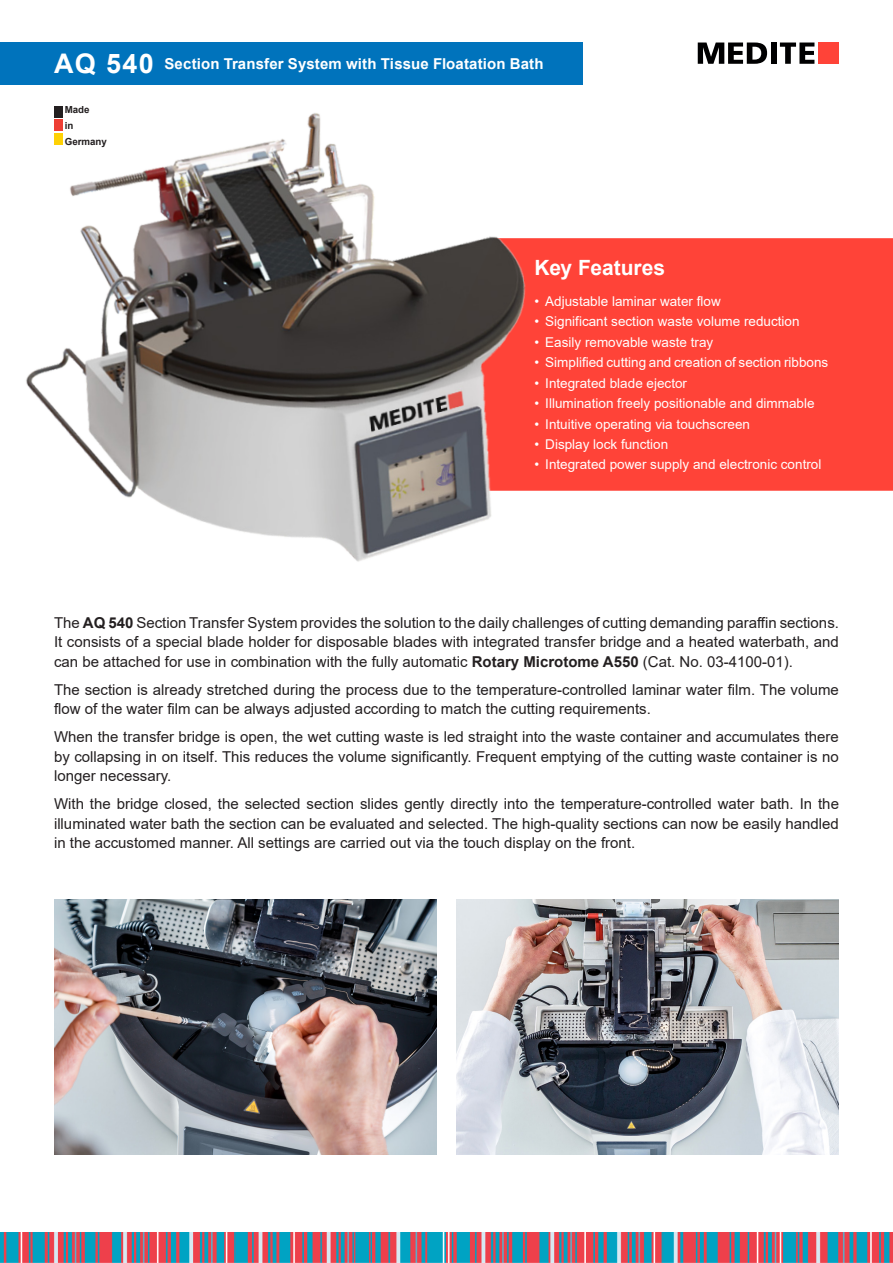
<style>
.page{position:relative;width:893px;height:1263px;background:#fff}
.page>*{position:absolute;margin:0;border:0;box-sizing:border-box;transform-origin:0 0}
.t1{font:700 21px "Arial";color:#fff}
.t2{font:15px/19.5px "Arial";color:#231f20;text-align:justify}
.t3{font:700 15px "Arial";letter-spacing:.01em;color:#fff}
.t4{font:13.5px "Arial";color:#fff}
.t5{font:700 9.75px/15.6px "Arial";color:#231f20}
.s1{font-size:27px}
.s2{font-weight:700}
</style>
<div class="page">
<svg style="left:698px;top:43px;width:69px;height:21px"></svg>
<div style="left:771px;top:43px;width:5px;height:21px;background:#000001"></div>
<div style="left:818px;top:43px;width:21px;height:21px;background:#ff4338"></div>
<svg style="left:780px;top:43px;width:34px;height:21px"></svg>
<div style="left:0;top:43px;width:583px;height:42px;background:#0073bc"></div>
<div style="left:560px;top:238px;width:333px;height:253px;background:#ff4338"></div>
<img style="left:26px;top:106px;width:534px;height:456px">
<img style="left:456px;top:899px;width:383px;height:255px">
<img style="left:54px;top:899px;width:383px;height:255px">
<img style="left:0;top:1232px;width:893px;height:30px">
<p class="t3" style="left:54px;top:53px;width:491px"><span class="s1">AQ 540</span> Section Transfer System with Tissue Floatation Bath</p>
<p class="t5" style="left:65px;top:102px;width:44px">Made<br>in<br>Germany</p>
<h1 class="t1" style="left:535px;top:253px;width:132px">Key Features</h1>
<p class="t4" style="left:535px;top:292px;width:188px">• Adjustable laminar water flow</p>
<p class="t4" style="left:535px;top:312px;width:267px">• Significant section waste volume reduction</p>
<p class="t4" style="left:535px;top:333px;width:180px">• Easily removable waste tray</p>
<p class="t4" style="left:535px;top:353px;width:295px">• Simplified cutting and creation of section ribbons</p>
<p class="t4" style="left:535px;top:374px;width:154px">• Integrated blade ejector</p>
<p class="t4" style="left:535px;top:394px;width:282px">• Illumination freely positionable and dimmable</p>
<p class="t4" style="left:535px;top:414px;width:217px">• Intuitive operating via touchscreen</p>
<p class="t4" style="left:535px;top:435px;width:135px">• Display lock function</p>
<p class="t4" style="left:535px;top:455px;width:288px">• Integrated power supply and electronic control</p>
<p class="t2" style="left:54px;top:612px;width:786px">The <span class="s2">AQ 540</span> Section Transfer System provides the solution to the daily challenges of cutting demanding paraffin sections.<br>It consists of a special blade holder for disposable blades with integrated transfer bridge and a heated waterbath, and can be attached for use in combination with the fully automatic <span class="s2">Rotary Microtome A550</span> (Cat. No. 03-4100-01).</p>
<p class="t2" style="left:54px;top:679px;width:786px">The section is already stretched during the process due to the temperature-controlled laminar water film. The volume flow of the water film can be always adjusted according to match the cutting requirements.</p>
<p class="t2" style="left:54px;top:727px;width:786px">When the transfer bridge is open, the wet cutting waste is led straight into the waste container and accumulates there by collapsing in on itself. This reduces the volume significantly. Frequent emptying of the cutting waste container is no longer necessary.</p>
<p class="t2" style="left:54px;top:794px;width:786px">With the bridge closed, the selected section slides gently directly into the temperature-controlled water bath. In the illuminated water bath the section can be evaluated and selected. The high-quality sections can now be easily handled in the accustomed manner. All settings are carried out via the touch display on the front.</p>
</div>
